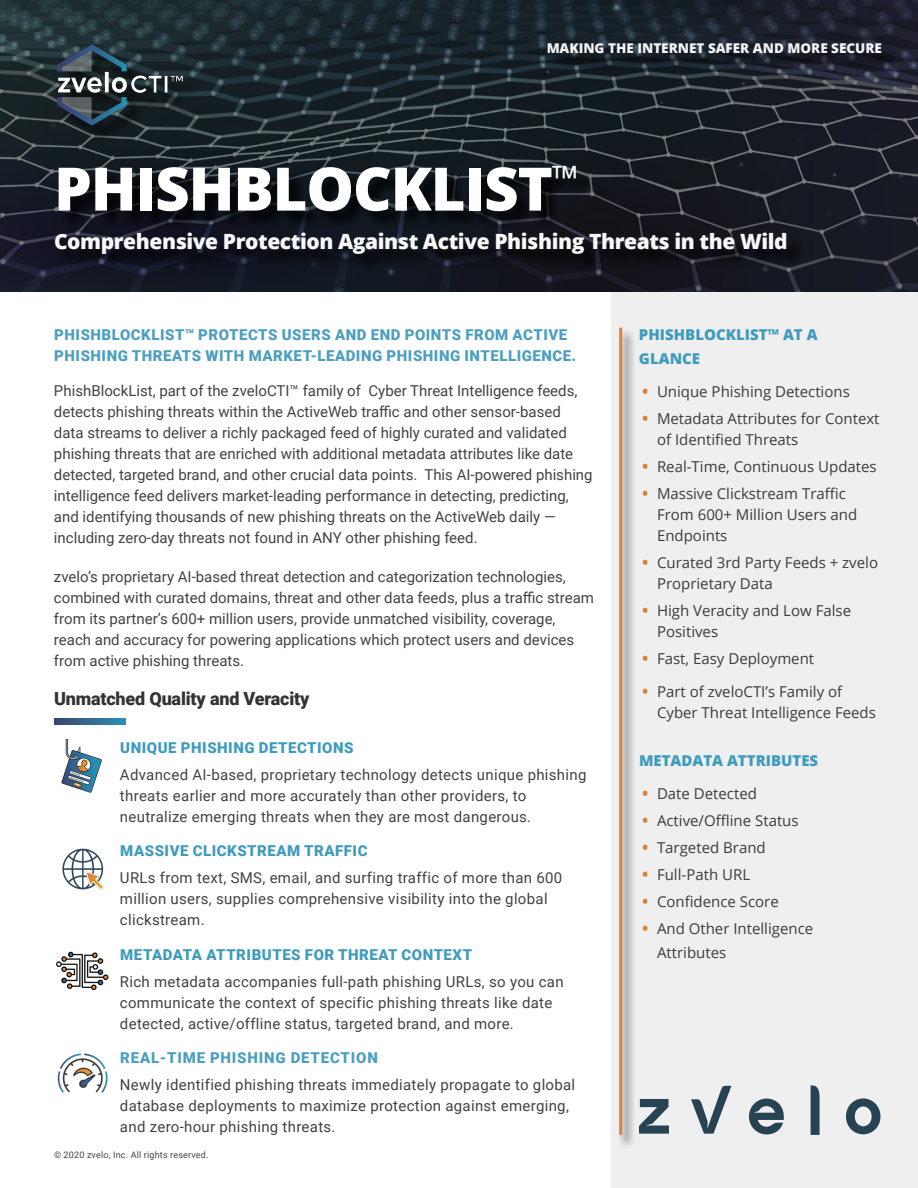
<style>
.page{position:relative;width:918px;height:1188px;background:#fff}
.page>*{position:absolute;margin:0;border:0;box-sizing:border-box;transform-origin:0 0}
.t1{font:800 60px "Open Sans";letter-spacing:-.02em;color:#fff}
.t2{font:800 21px "Open Sans";letter-spacing:-.02em;color:#f8f8f9}
.t3{font:900 18px "Roboto";letter-spacing:-.01em;color:#333334}
.t4{font:15px/21px "Roboto";color:#444241}
.t5{font:15px/21px "Roboto";letter-spacing:.02em;color:#444241}
.t6{font:15px/21px "Open Sans";color:#3d3b3b}
.t7{font:900 15px/21px "Roboto";letter-spacing:.035em;color:#4c9fc0}
.t8{font:900 15px "Roboto";letter-spacing:.035em;color:#3e9bbd}
.t9{font:800 15px/24px "Open Sans";color:#3e9bbd}
.t10{font:900 15px "Roboto";letter-spacing:.055em;color:#4c9fc0}
.t11{font:800 13.5px "Open Sans";color:#fff}
.t12{font:9px "Roboto";letter-spacing:.02em;color:#464547}
.s1{font-weight:700;font-size:16.5px;color:#fff}
</style>
<div class="page">
<div style="left:611px;top:0;width:307px;height:1188px;background:#efeff0"></div>
<svg style="left:0;top:0;width:918px;height:292px;background:#1d262d"></svg>
<div style="left:617px;top:328px;width:19px;height:822px;background:#000;opacity:.75"></div>
<hr style="left:619px;top:328px;width:3px;height:807px;background:#e38035">
<svg style="left:639px;top:1085px;width:241px;height:50px"></svg>
<div style="left:550px;top:45px;width:350px;height:26px;background:#000;opacity:.75"></div>
<div style="left:57px;top:168px;width:748px;height:105px;background:#000;opacity:.75"></div>
<svg style="left:54px;top:718px;width:72px;height:6px"></svg>
<div style="left:60px;top:48px;width:141px;height:95px;background:#000;opacity:.75"></div>
<img style="left:54px;top:43px;width:138px;height:88px">
<img style="left:62px;top:848px;width:42px;height:43px">
<img style="left:61px;top:740px;width:41px;height:52px">
<img style="left:56px;top:951px;width:53px;height:40px">
<img style="left:57px;top:1053px;width:51px;height:40px">
<p class="t11" style="left:547px;top:38px;width:337px">MAKING THE INTERNET SAFER AND MORE SECURE</p>
<h1 class="t1" style="left:54px;top:143px;width:526px">PHISHBLOCKLIST<sup>™</sup></h1>
<h2 class="t2" style="left:54px;top:226px;width:735px">Comprehensive Protection Against Active Phishing Threats in the Wild</h2>
<p class="t7" style="left:54px;top:324px;width:523px">PHISHBLOCKLIST™ PROTECTS USERS AND END POINTS FROM ACTIVE<br>PHISHING THREATS WITH MARKET-LEADING PHISHING INTELLIGENCE.</p>
<p class="t4" style="left:54px;top:379px;width:540px">PhishBlockList, part of the zveloCTI™ family of Cyber Threat Intelligence feeds, detects phishing threats within the ActiveWeb traffic and other sensor-based data streams to deliver a richly packaged feed of highly curated and validated phishing threats that are enriched with additional metadata attributes like date detected, targeted brand, and other crucial data points. This AI-powered phishing intelligence feed delivers market-leading performance in detecting, predicting, and identifying thousands of new phishing threats on the ActiveWeb daily — including zero-day threats not found in ANY other phishing feed.</p>
<p class="t4" style="left:54px;top:565px;width:542px">zvelo’s proprietary AI-based threat detection and categorization technologies, combined with curated domains, threat and other data feeds, plus a traffic stream from its partner’s 600+ million users, provide unmatched visibility, coverage, reach and accuracy for powering applications which protect users and devices from active phishing threats.</p>
<p class="t3" style="left:54px;top:686px;width:257px">Unmatched Quality and Veracity</p>
<p class="t8" style="left:120px;top:737px;width:235px">UNIQUE PHISHING DETECTIONS</p>
<p class="t5" style="left:120px;top:763px;width:468px">Advanced AI-based, proprietary technology detects unique phishing threats earlier and more accurately than other providers, to neutralize emerging threats when they are most dangerous.</p>
<p class="t8" style="left:120px;top:840px;width:249px">MASSIVE CLICKSTREAM TRAFFIC</p>
<p class="t5" style="left:120px;top:867px;width:444px">URLs from text, SMS, email, and surfing traffic of more than 600 million users, supplies comprehensive visibility into the global clickstream.</p>
<p class="t8" style="left:120px;top:944px;width:353px">METADATA ATTRIBUTES FOR THREAT CONTEXT</p>
<p class="t5" style="left:120px;top:970px;width:445px">Rich metadata accompanies full-path phishing URLs, so you can communicate the context of specific phishing threats like date detected, active/offline status, targeted brand, and more.</p>
<p class="t10" style="left:120px;top:1047px;width:259px">REAL-TIME PHISHING DETECTION</p>
<p class="t5" style="left:120px;top:1074px;width:457px">Newly identified phishing threats immediately propagate to global database deployments to maximize protection against emerging, and zero-hour phishing threats.</p>
<p class="t12" style="left:54px;top:1149px;width:156px">© 2020 zvelo, Inc. All rights reserved.</p>
<p class="t9" style="left:639px;top:322px;width:180px">PHISHBLOCKLIST™ AT A<br>GLANCE</p>
<p class="t6" style="left:642px;top:381px;width:209px"><span class="s1">•</span> Unique Phishing Detections</p>
<p class="t6" style="left:657px;top:408px;width:224px;text-indent:-15px"><span class="s1">•</span> Metadata Attributes for Context of Identified Threats</p>
<p class="t6" style="left:642px;top:456px;width:236px"><span class="s1">•</span> Real-Time, Continuous Updates</p>
<p class="t6" style="left:657px;top:483px;width:202px;text-indent:-15px"><span class="s1">•</span> Massive Clickstream Traffic<br>From 600+ Million Users and<br>Endpoints</p>
<p class="t6" style="left:657px;top:552px;width:223px;text-indent:-15px"><span class="s1">•</span> Curated 3rd Party Feeds + zvelo<br>Proprietary Data</p>
<p class="t6" style="left:657px;top:600px;width:196px;text-indent:-15px"><span class="s1">•</span> High Veracity and Low False<br>Positives</p>
<p class="t6" style="left:642px;top:648px;width:174px"><span class="s1">•</span> Fast, Easy Deployment</p>
<p class="t6" style="left:657px;top:681px;width:220px;text-indent:-15px"><span class="s1">•</span> Part of zveloCTI’s Family of<br>Cyber Threat Intelligence Feeds</p>
<p class="t9" style="left:639px;top:748px;width:181px">METADATA ATTRIBUTES</p>
<p class="t6" style="left:642px;top:783px;width:116px"><span class="s1">•</span> Date Detected</p>
<p class="t6" style="left:642px;top:810px;width:158px"><span class="s1">•</span> Active/Offline Status</p>
<p class="t6" style="left:642px;top:837px;width:125px"><span class="s1">•</span> Targeted Brand</p>
<p class="t6" style="left:642px;top:864px;width:110px"><span class="s1">•</span> Full-Path URL</p>
<p class="t6" style="left:642px;top:891px;width:138px"><span class="s1">•</span> Confidence Score</p>
<p class="t6" style="left:657px;top:916px;width:158px;line-height:24px;text-indent:-15px"><span class="s1">•</span> And Other Intelligence<br>Attributes</p>
</div>
